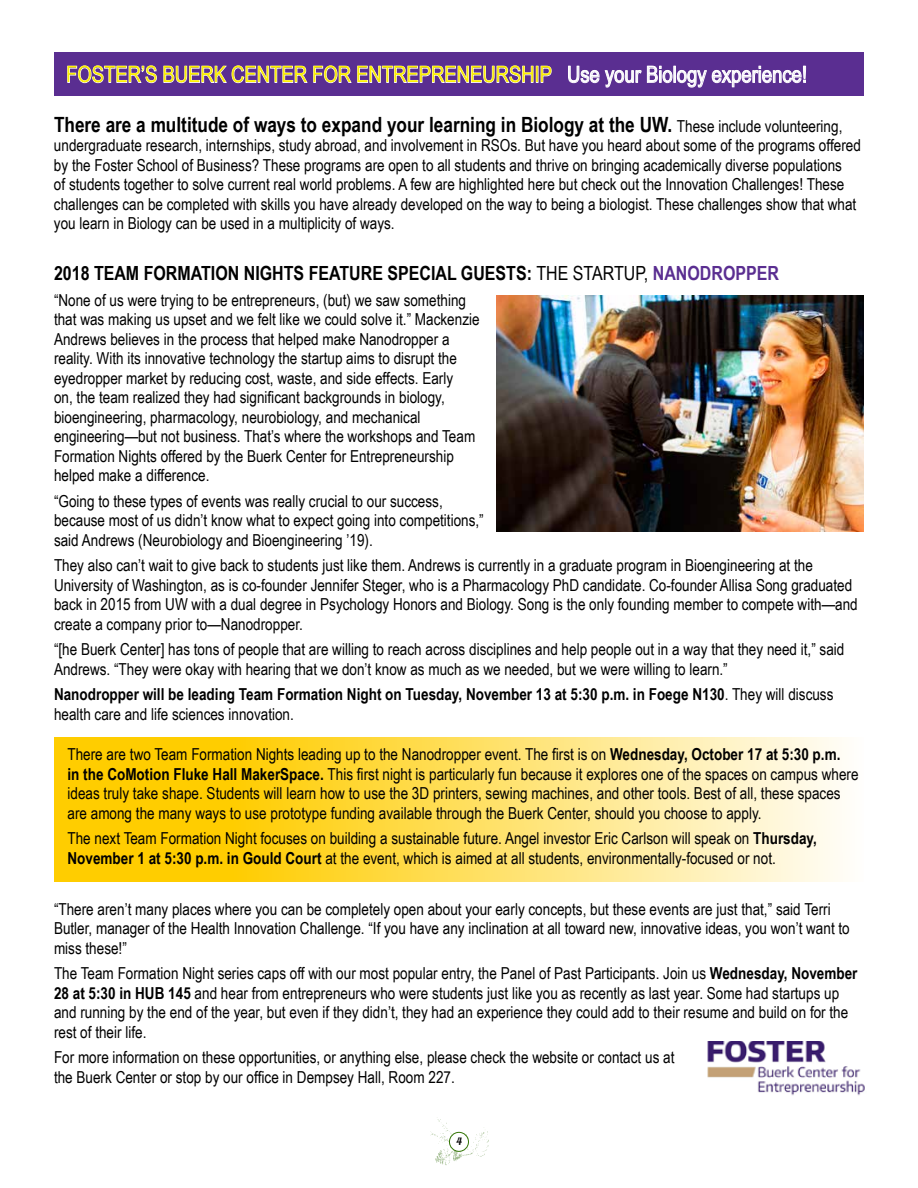
<style>
.page{position:relative;width:918px;height:1188px;background:#fff}
.page>*{position:absolute;margin:0;border:0;box-sizing:border-box;transform-origin:0 0}
.t1{font:22.5px "Arial Narrow";color:#fff200}
.t2{font:700 21px "Arial Narrow";color:#000}
.t3{font:700 19.5px "Arial Narrow";color:#000}
.t4{font:19.5px "Arial Narrow";color:#000}
.t5{font:16.5px/19.5px "Arial Narrow";color:#000}
.t6{font:700 16.5px/19.5px "Arial Narrow";color:#000}
.t7{font:9px "Textile";color:#000}
.s1{color:#fff}
.s2{font-weight:400;font-size:16.5px}
.s3{font-weight:700}
.s4{font-weight:700;color:#5a2e91}
.s5{font-weight:400}
</style>
<div class="page">
<img style="left:430px;top:1117px;width:59px;height:48px">
<div style="left:449px;top:1132px;width:19px;height:19px;background:#fff;border-radius:50%"></div>
<div style="left:449px;top:1132px;width:20px;height:20px;border:1px solid #337506;border-radius:50%"></div>
<svg style="left:54px;top:737px;width:789px;height:145px;background:#ffdf5e"></svg>
<div style="left:54px;top:52px;width:810px;height:44px;background:#5a2e91"></div>
<svg style="left:67px;top:65px;width:90px;height:18px"></svg>
<svg style="left:163px;top:65px;width:389px;height:18px"></svg>
<svg style="left:568px;top:65px;width:238px;height:23px"></svg>
<img style="left:707px;top:1041px;width:158px;height:55px">
<img style="left:497px;top:296px;width:367px;height:236px">
<h1 class="t1" style="left:66px;top:58px;width:742px">FOSTER’S BUERK CENTER FOR ENTREPRENEURSHIP <span class="s1">Use your Biology experience!</span></h1>
<p class="t2" style="left:54px;top:109px;width:790px">There are a multitude of ways to expand your learning in Biology at the UW. <span class="s2">These include volunteering,</span></p>
<p class="t5" style="left:54px;top:135px;width:808px">undergraduate research, internships, study abroad, and involvement in RSOs. But have you heard about some of the programs offered by the Foster School of Business? These programs are open to all students and thrive on bringing academically diverse populations<br>of students together to solve current real world problems. A few are highlighted here but check out the Innovation Challenges! These challenges can be completed with skills you have already developed on the way to being a biologist. These challenges show that what you learn in Biology can be used in a multiplicity of ways.</p>
<p class="t3" style="left:54px;top:259px;width:62px">2018 Team</p>
<p class="t3" style="left:144px;top:259px;width:22px">Formation</p>
<p class="t3" style="left:244px;top:259px;width:22px">Nights</p>
<p class="t3" style="left:309px;top:259px;width:22px">Feature</p>
<p class="t3" style="left:387px;top:259px;width:22px">Special</p>
<p class="t3" style="left:461px;top:259px;width:24px">Guests</p>
<p class="t4" style="left:527px;top:259px;width:186px"><span class="s3">:</span> THe STARTUP, <span class="s4">NaNOdropper</span></p>
<p class="t5" style="left:54px;top:290px;width:427px">“None of us were trying to be entrepreneurs, (but) we saw something that was making us upset and we felt like we could solve it.” Mackenzie Andrews believes in the process that helped make Nanodropper a reality. With its innovative technology the startup aims to disrupt the eyedropper market by reducing cost, waste, and side effects. Early<br>on, the team realized they had significant backgrounds in biology, bioengineering, pharmacology, neurobiology, and mechanical engineering—but not business. That’s where the workshops and Team Formation Nights offered by the Buerk Center for Entrepreneurship helped make a difference.</p>
<p class="t5" style="left:54px;top:491px;width:431px">“Going to these types of events was really crucial to our success, because most of us didn’t know what to expect going into competitions,” said Andrews (Neurobiology and Bioengineering ’19).</p>
<p class="t5" style="left:54px;top:555px;width:805px">They also can’t wait to give back to students just like them. Andrews is currently in a graduate program in Bioengineering at the University of Washington, as is co-founder Jennifer Steger, who is a Pharmacology PhD candidate. Co-founder Allisa Song graduated back in 2015 from UW with a dual degree in Psychology Honors and Biology. Song is the only founding member to compete with—and create a company prior to—Nanodropper.</p>
<p class="t5" style="left:54px;top:639px;width:792px">“[he Buerk Center] has tons of people that are willing to reach across disciplines and help people out in a way that they need it,” said<br>Andrews. “They were okay with hearing that we don’t know as much as we needed, but we were willing to learn.”</p>
<p class="t6" style="left:54px;top:684px;width:781px">Nanodropper will be leading Team Formation Night on Tuesday, November 13 at 5:30 p.m. in Foege N130<span class="s5">. They will discuss health care and life sciences innovation.</span></p>
<p class="t5" style="left:67px;top:744px;width:793px">There are two Team Formation Nights leading up to the Nanodropper event. The first is on <span class="s3">Wednesday, October 17 at 5:30 p.m.<br>in the CoMotion Fluke Hall MakerSpace.</span> This first night is particularly fun because it explores one of the spaces on campus where ideas truly take shape. Students will learn how to use the 3D printers, sewing machines, and other tools. Best of all, these spaces are among the many ways to use prototype funding available through the Buerk Center, should you choose to apply.</p>
<p class="t5" style="left:67px;top:828px;width:751px">The next Team Formation Night focuses on building a sustainable future. Angel investor Eric Carlson will speak on <span class="s3">Thursday,<br>November 1 at 5:30 p.m. in Gould Court</span> at the event, which is aimed at all students, environmentally-focused or not.</p>
<p class="t5" style="left:54px;top:899px;width:797px">“There aren’t many places where you can be completely open about your early concepts, but these events are just that,” said Terri<br>Butler, manager of the Health Innovation Challenge. “If you have any inclination at all toward new, innovative ideas, you won’t want to miss these!”</p>
<p class="t5" style="left:54px;top:963px;width:805px">The Team Formation Night series caps off with our most popular entry, the Panel of Past Participants. Join us <span class="s3">Wednesday, November 28 at 5:30 in HUB 145</span> and hear from entrepreneurs who were students just like you as recently as last year. Some had startups up and running by the end of the year, but even if they didn’t, they had an experience they could add to their resume and build on for the rest of their life.</p>
<p class="t5" style="left:54px;top:1047px;width:622px">For more information on these opportunities, or anything else, please check the website or contact us at the Buerk Center or stop by our office in Dempsey Hall, Room 227.</p>
<p class="t7" style="left:456px;top:1135px;width:8px">4</p>
</div>
